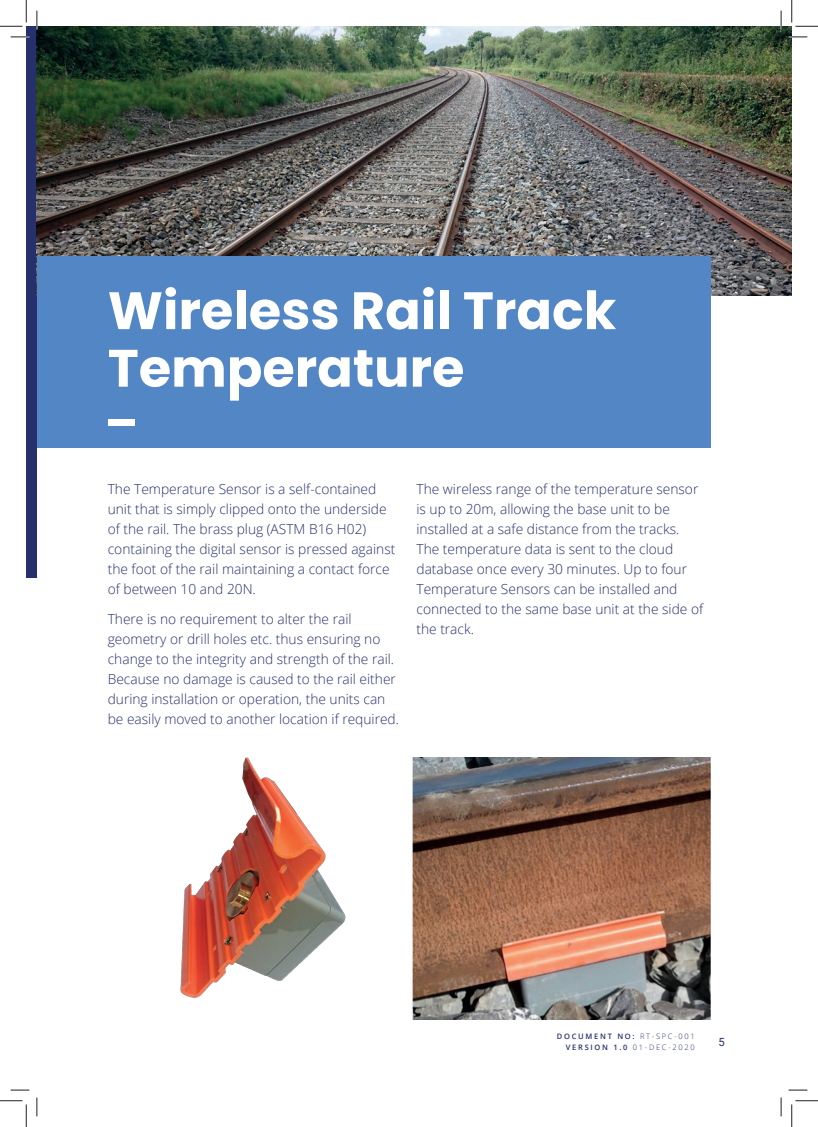
<style>
.page{position:relative;width:818px;height:1127px;background:#fff}
.page>*{position:absolute;margin:0;border:0;box-sizing:border-box;transform-origin:0 0}
.t1{font:700 52.5px/57.5px "Poppins";color:#fff}
.t2{font:300 13.75px/20px "Open Sans";color:#25306c}
.t3{font:11.25px "Roboto";color:#25306c}
.t4{font:600 7.5px/10.6px "Open Sans";letter-spacing:.23em;color:#25306c;text-align:right}
.s1{font-weight:300}
</style>
<div class="page">
<div style="left:26px;top:26px;width:11px;height:551px;background:#25306c"></div>
<img style="left:37px;top:26px;width:755px;height:270px">
<img style="left:411px;top:757px;width:299px;height:261px">
<div style="left:37px;top:256px;width:673px;height:192px;background:#5386c5"></div>
<img style="left:180px;top:757px;width:166px;height:241px">
<div style="left:108px;top:419px;width:27px;height:7px;background:#fff"></div>
<svg style="left:11px;top:36px;width:18px;height:2px"></svg>
<svg style="left:788px;top:36px;width:19px;height:2px"></svg>
<svg style="left:11px;top:1089px;width:18px;height:1px"></svg>
<svg style="left:788px;top:1089px;width:19px;height:1px"></svg>
<svg style="left:36px;top:11px;width:2px;height:18px"></svg>
<svg style="left:36px;top:1097px;width:2px;height:18px"></svg>
<svg style="left:780px;top:11px;width:2px;height:18px"></svg>
<svg style="left:780px;top:1097px;width:2px;height:18px"></svg>
<svg style="left:0;top:0;width:27px;height:27px"></svg>
<svg style="left:0;top:1100px;width:27px;height:26px"></svg>
<svg style="left:791px;top:0;width:27px;height:27px"></svg>
<svg style="left:791px;top:1100px;width:27px;height:26px"></svg>
<h1 class="t1" style="left:108px;top:282px;width:510px">Wireless Rail Track<br>Temperature</h1>
<p class="t2" style="left:108px;top:478px;width:289px">The Temperature Sensor is a self-contained unit that is simply clipped onto the underside of the rail. The brass plug (ASTM B16 H02) containing the digital sensor is pressed against the foot of the rail maintaining a contact force of between 10 and 20N.</p>
<p class="t2" style="left:108px;top:608px;width:293px">There is no requirement to alter the rail geometry or drill holes etc. thus ensuring no change to the integrity and strength of the rail.<br>Because no damage is caused to the rail either during installation or operation, the units can be easily moved to another location if required.</p>
<p class="t2" style="left:416px;top:478px;width:288px">The wireless range of the temperature sensor is up to 20m, allowing the base unit to be installed at a safe distance from the tracks.<br>The temperature data is sent to the cloud database once every 30 minutes. Up to four Temperature Sensors can be installed and connected to the same base unit at the side of the track.</p>
<p class="t4" style="left:557px;top:1030px;width:139px">DOCUMENT NO: <span class="s1">RT-SPC-001<br></span>VERSION 1.0 <span class="s1">01-DEC-2020</span></p>
<p class="t3" style="left:718px;top:1033px;width:8px">5</p>
</div>
